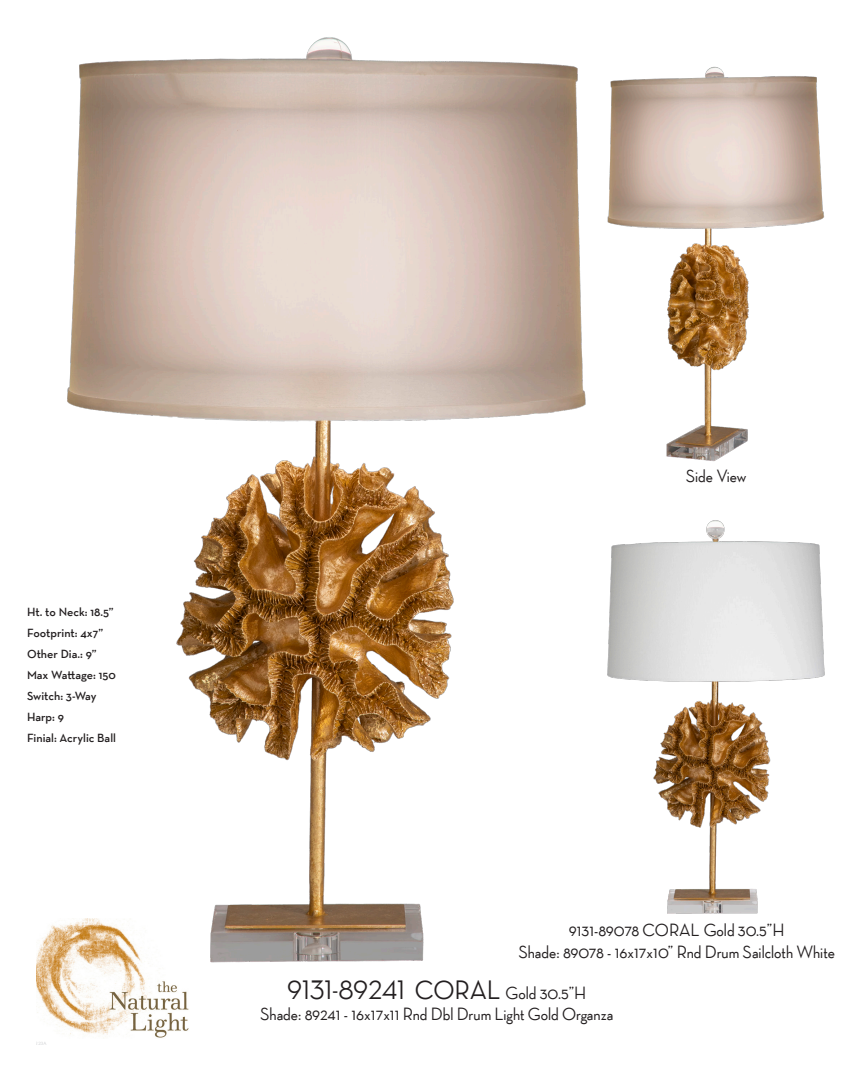
<style>
.page{position:relative;width:867px;height:1083px;background:#fff}
.page>*{position:absolute;margin:0;border:0;box-sizing:border-box;transform-origin:0 0}
.Caption_Paragraph_Style{font:500 27px "Neutraface Display TT";letter-spacing:-.005em;color:#231f20}
.Caption_Paragraph_Style-2{font:500 18px/21.6px "Neutraface Display TT";color:#231f20;text-align:center}
.t1{font:600 12px "Neutraface Text TT";color:#231f20}
.t2{font:4.5px "Arial";color:#d5d6d8}
.s1{font-size:18px}
</style>
<div class="page">
<img style="left:67px;top:37px;width:519px;height:926px">
<img style="left:607px;top:66px;width:218px;height:396px">
<img style="left:607px;top:520px;width:218px;height:394px">
<img style="left:36px;top:918px;width:156px;height:119px">
<p class="t1" style="left:27px;top:604px;width:88px">Ht. to Neck: 18.5”</p>
<p class="t1" style="left:27px;top:625px;width:78px">Footprint: 4x7”</p>
<p class="t1" style="left:27px;top:646px;width:71px">Other Dia.: 9”</p>
<p class="t1" style="left:27px;top:667px;width:90px">Max Wattage: 150</p>
<p class="t1" style="left:27px;top:688px;width:71px">Switch: 3-Way</p>
<p class="t1" style="left:27px;top:709px;width:38px">Harp: 9</p>
<p class="t1" style="left:27px;top:730px;width:90px">Finial: Acrylic Ball</p>
<p class="t2" style="left:36px;top:1039px;width:12px">223A</p>
<p class="Caption_Paragraph_Style-2" style="left:685px;top:465px;width:62px">Side View</p>
<p class="Caption_Paragraph_Style-2" style="left:518px;top:919px;width:318px">9131-89078 CORAL Gold 30.5”H<br>Shade: 89078 - 16x17x10” Rnd Drum Sailcloth White</p>
<p class="Caption_Paragraph_Style" style="left:287px;top:974px;width:301px">9131-89241 CORAL <span class="s1">Gold 30.5”H</span></p>
<p class="Caption_Paragraph_Style-2" style="left:260px;top:1003px;width:354px">Shade: 89241 - 16x17x11 Rnd Dbl Drum Light Gold Organza</p>
</div>
